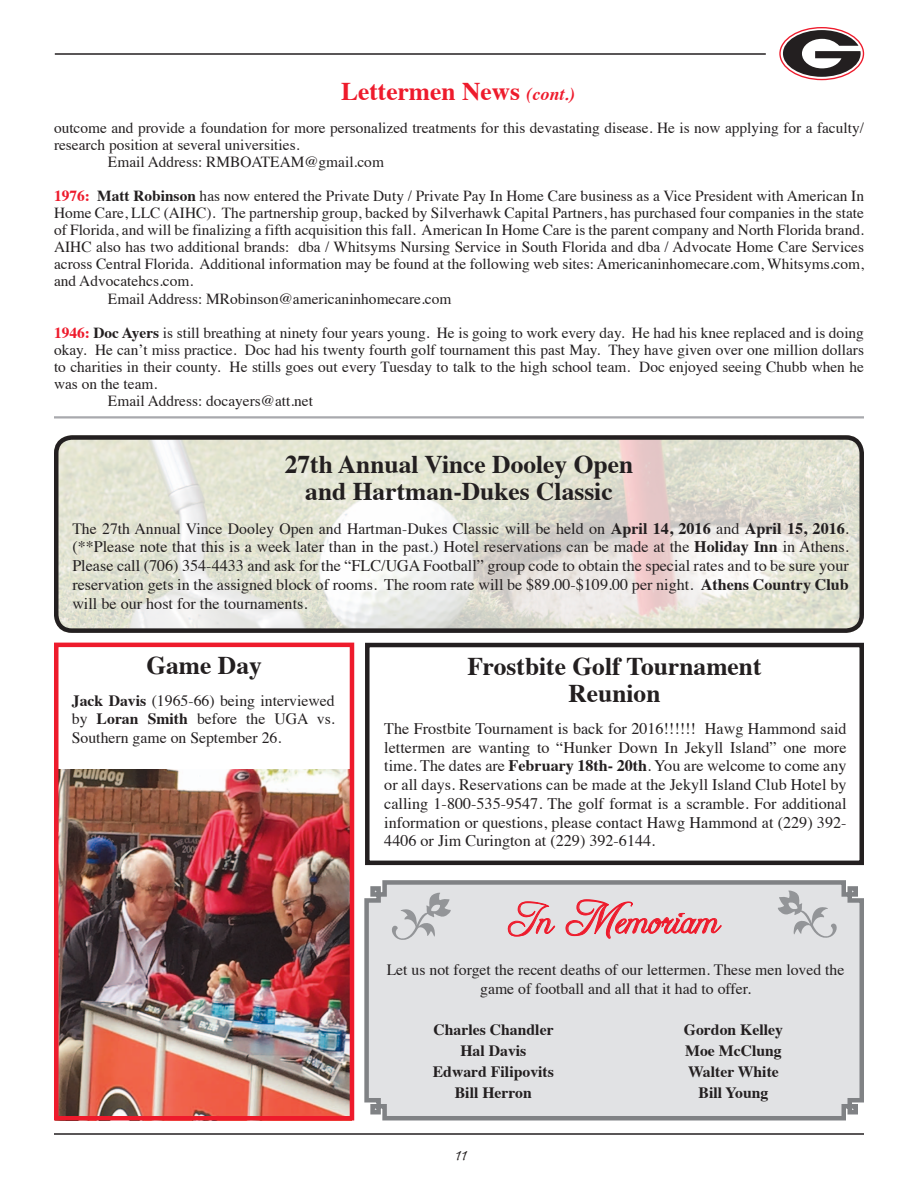
<style>
.page{position:relative;width:918px;height:1188px;background:#fff}
.page>*{position:absolute;margin:0;border:0;box-sizing:border-box;transform-origin:0 0}
.t1{font:42px "Freebooter Script";color:#ee1b2c}
.t2{font:700 25.5px/27px "Times";color:#231f20;text-align:center}
.t3{font:700 25.5px "Times";color:#ee1b2c}
.t4{font:19.5px "Caflisch Script";color:#231f20}
.t5{font:16.2px/18.8px "Times";color:#231f20;text-align:justify}
.t6{font:15.75px/18.8px "Times";color:#231f20;text-align:justify}
.t7{font:700 15.75px/21px "Times";color:#231f20;text-align:center}
.t8{font:15.3px "Times";color:#231f20}
.s1{font-style:italic;font-size:18px}
.s2{font-weight:700;color:#ee1b2c}
.s3{font-weight:700}
.s4{font-size:16.2px}
.s5{font-weight:700;font-size:16.2px}
</style>
<div class="page">
<img style="left:59px;top:440px;width:800px;height:188px">
<div style="left:54px;top:435px;width:810px;height:198px;border:4px solid #231f20;border-radius:16px"></div>
<img style="left:59px;top:769px;width:290px;height:346px">
<div style="left:54px;top:643px;width:300px;height:477px;border:4px solid #ee1b2c"></div>
<div style="left:779px;top:27px;width:85px;height:53px;border:1px solid #ee1b2c;border-radius:50%"></div>
<svg style="left:783px;top:30px;width:78px;height:47px"></svg>
<hr style="left:55px;top:53px;width:711px;height:2px;background:#231f20">
<hr style="left:54px;top:1133px;width:810px;height:2px;background:#231f20">
<hr style="left:54px;top:416px;width:810px;height:2px;background:#a8a9ad">
<div style="left:365px;top:643px;width:499px;height:222px;border:4px solid #231f20"></div>
<svg style="left:364px;top:880px;width:500px;height:241px;background:#dadbdd"></svg>
<svg style="left:508px;top:901px;width:47px;height:35px;background:#e3b7bc"></svg>
<svg style="left:566px;top:899px;width:155px;height:40px;background:#e3bcc1"></svg>
<div style="left:385px;top:890px;width:75px;height:60px;background:#e1e2e4"></div>
<div style="left:769px;top:887px;width:75px;height:61px;background:#e1e2e4"></div>
<h2 class="t3" style="left:341px;top:67px;width:236px">Lettermen News <span class="s1">(cont.)</span></h2>
<p class="t8" style="left:54px;top:114px;width:812px">outcome and provide a foundation for more personalized treatments for this devastating disease. He is now applying for a faculty/</p>
<p class="t8" style="left:54px;top:131px;width:247px">research position at several universities.</p>
<p class="t8" style="left:108px;top:148px;width:277px">Email Address: RMBOATEAM@gmail.com</p>
<p class="t8" style="left:54px;top:182px;width:812px"><span class="s2">1976:</span> <span class="s3">Matt Robinson</span> has now entered the Private Duty / Private Pay In Home Care business as a Vice President with American In</p>
<p class="t8" style="left:54px;top:199px;width:812px">Home Care, LLC (AIHC). The partnership group, backed by Silverhawk Capital Partners, has purchased four companies in the state</p>
<p class="t8" style="left:54px;top:216px;width:812px">of Florida, and will be finalizing a fifth acquisition this fall. American In Home Care is the parent company and North Florida brand.</p>
<p class="t8" style="left:54px;top:233px;width:812px">AIHC also has two additional brands: dba / Whitsyms Nursing Service in South Florida and dba / Advocate Home Care Services</p>
<p class="t8" style="left:54px;top:250px;width:812px">across Central Florida. Additional information may be found at the following web sites: Americaninhomecare.com, Whitsyms.com,</p>
<p class="t8" style="left:54px;top:267px;width:141px">and Advocatehcs.com.</p>
<p class="t8" style="left:108px;top:284px;width:345px">Email Address: MRobinson@americaninhomecare.com</p>
<p class="t8" style="left:54px;top:318px;width:812px"><span class="s2">1946:</span> <span class="s3">Doc Ayers</span> is still breathing at ninety four years young. He is going to work every day. He had his knee replaced and is doing</p>
<p class="t8" style="left:54px;top:335px;width:812px">okay. He can’t miss practice. Doc had his twenty fourth golf tournament this past May. They have given over one million dollars</p>
<p class="t8" style="left:54px;top:352px;width:811px">to charities in their county. He stills goes out every Tuesday to talk to the high school team. Doc enjoyed seeing Chubb when he</p>
<p class="t8" style="left:54px;top:369px;width:105px">was on the team.</p>
<p class="t8" style="left:108px;top:386px;width:207px">Email Address: docayers@att.net</p>
<h2 class="t2" style="left:285px;top:448px;width:350px">27th Annual Vince Dooley Open and Hartman-Dukes Classic</h2>
<p class="t6" style="left:72px;top:518px;width:778px">The 27th Annual Vince Dooley Open and Hartman-Dukes <span class="s4">Classic will be held on</span> <span class="s5">April 14, 2016</span> <span class="s4">and</span> <span class="s5">April 15, 2016</span><span class="s4">.</span></p>
<p class="t5" style="left:72px;top:536px;width:778px">(**Please note that this is a week later than in the past.) Hotel reservations can be made at the <span class="s3">Holiday Inn</span> in Athens.<br>Please call (706) 354-4433 and ask for the “FLC/UGA Football” group code to obtain the special rates and to be sure your reservation gets in the assigned block of rooms. The room rate will be $89.00-$109.00 per night. <span class="s3">Athens Country Club </span>will be our host for the tournaments.</p>
<h2 class="t2" style="left:146px;top:649px;width:117px">Game Day</h2>
<h2 class="t2" style="left:467px;top:650px;width:296px">Frostbite Golf Tournament<br>Reunion</h2>
<p class="t5" style="left:384px;top:718px;width:464px">The Frostbite Tournament is back for 2016!!!!!! Hawg Hammond said lettermen are wanting to “Hunker Down In Jekyll Island” one more time. The dates are <span class="s3">February 18th- 20th</span>. You are welcome to come any or all days. Reservations can be made at the Jekyll Island Club Hotel by calling 1-800-535-9547. The golf format is a scramble. For additional information or questions, please contact Hawg Hammond at (229) 392- 4406 or Jim Curington at (229) 392-6144.</p>
<p class="t6" style="left:72px;top:690px;width:265px"><span class="s3">Jack Davis</span> (1965-66) being interviewed by <span class="s3">Loran Smith</span> before the UGA vs.<br>Southern game on September 26.</p>
<h1 class="t1" style="left:508px;top:894px;width:214px">In Memoriam</h1>
<p class="t6" style="left:387px;top:959px;width:459px;text-align:center">Let us not forget the recent deaths of our lettermen. These men loved the game of football and all that it had to offer.</p>
<p class="t7" style="left:433px;top:1017px;width:123px">Charles Chandler<br>Hal Davis<br>Edward Filipovits<br>Bill Herron</p>
<p class="t7" style="left:684px;top:1017px;width:101px">Gordon Kelley<br>Moe McClung<br>Walter White<br>Bill Young</p>
<p class="t4" style="left:454px;top:1146px;width:14px">11</p>
</div>
